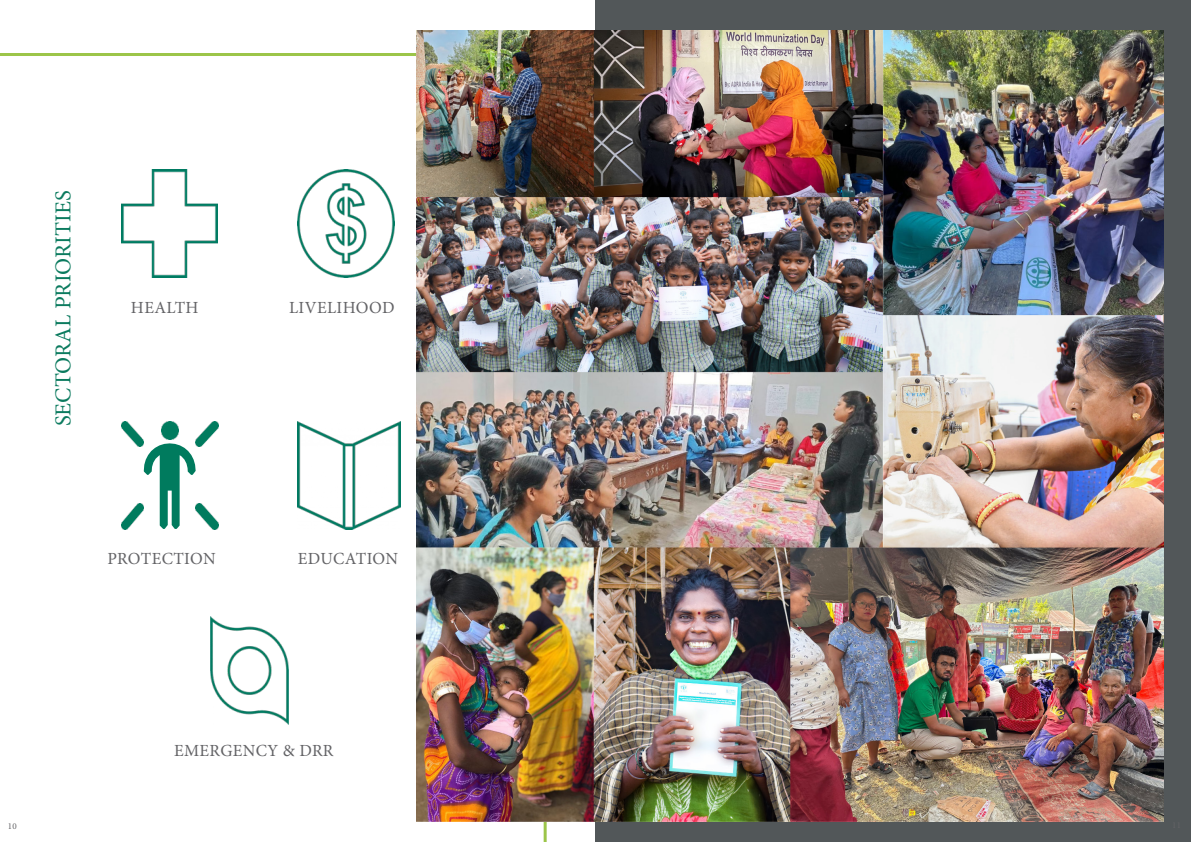
<style>
.page{position:relative;width:1191px;height:842px;background:#fff}
.page>*{position:absolute;margin:0;border:0;box-sizing:border-box;transform-origin:0 0}
.t1{font:22.8px "Minion Pro";letter-spacing:-.005em;color:#0c7b5f}
.t2{font:17px "Minion Pro";letter-spacing:.02em;color:#636366}
.t3{font:9px "Minion Pro";color:#636366}
</style>
<div class="page">
<div style="left:595px;top:0;width:596px;height:842px;background:#525759"></div>
<svg style="left:0;top:53px;width:548px;height:789px"></svg>
<img style="left:416px;top:31px;width:747px;height:790px">
<img style="left:121px;top:170px;width:96px;height:108px">
<img style="left:298px;top:170px;width:96px;height:108px">
<img style="left:121px;top:504px;width:23px;height:25px">
<img style="left:196px;top:421px;width:22px;height:25px">
<img style="left:196px;top:504px;width:22px;height:25px">
<img style="left:121px;top:421px;width:23px;height:25px">
<svg style="left:144px;top:443px;width:52px;height:86px"></svg>
<img style="left:161px;top:421px;width:17px;height:18px">
<img style="left:298px;top:421px;width:103px;height:108px">
<img style="left:210px;top:616px;width:78px;height:109px">
<p class="t1" style="left:48px;top:426px;width:237px;rotate:-90deg">SECTORAL PRIORITIES</p>
<p class="t2" style="left:131px;top:296px;width:69px">HEALTH</p>
<p class="t2" style="left:289px;top:296px;width:107px">LIVELIHOOD</p>
<p class="t2" style="left:107px;top:548px;width:110px">PROTECTION</p>
<p class="t2" style="left:298px;top:548px;width:102px">EDUCATION</p>
<p class="t3" style="left:8px;top:820px;width:10px">10</p>
<p class="t2" style="left:174px;top:740px;width:161px">EMERGENCY &amp; DRR</p>
</div>
